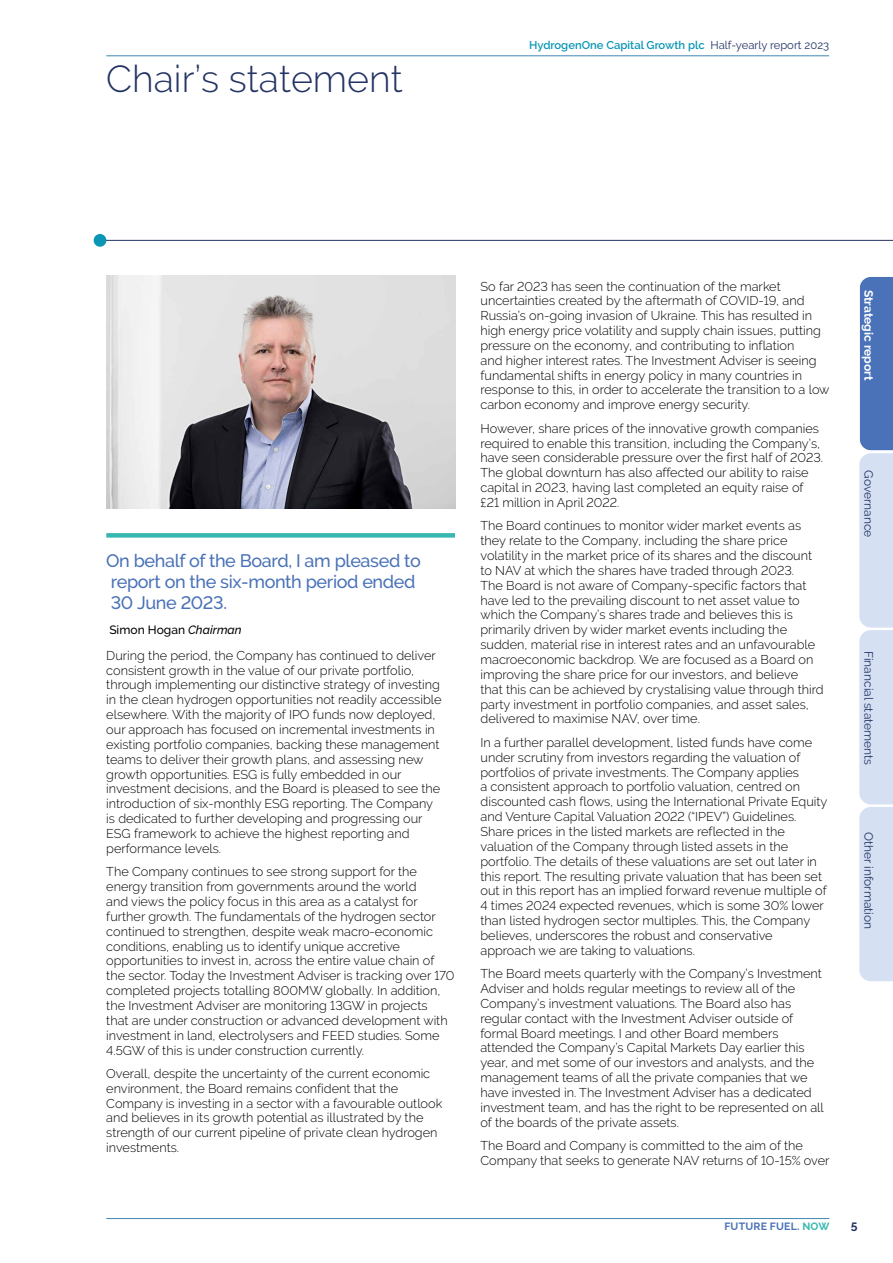
<style>
.page{position:relative;width:893px;height:1263px;background:#fff}
.page>*{position:absolute;margin:0;border:0;box-sizing:border-box;transform-origin:0 0}
.t1{font:300 37.5px "Raleway";color:#233363}
.t2{font:500 18px/21px "Raleway";letter-spacing:-.02em;color:#4a72b8}
.t3{font:300 12.75px/14.9px "Raleway";color:#000}
.t4{font:12px "Raleway";color:#233363}
.t5{font:500 12px "Raleway";color:#000}
.t6{font:700 12px "Raleway";color:#fff}
.t7{font:700 12px "Raleway";color:#233363}
.t8{font:600 11.25px "Raleway";color:#0b96b5}
.t9{font:700 10.5px "Raleway";letter-spacing:.02em;color:#4a72b8}
.s1{font-weight:400;color:#233363}
.s2{font-style:italic}
.s3{color:#37b7af}
</style>
<div class="page">
<hr style="left:106px;top:56px;width:723px;height:1px;background:#4186b2">
<hr style="left:102px;top:240px;width:791px;height:1px;background:#233363">
<div style="left:94px;top:234px;width:12px;height:13px;background:#0b96b5;border-radius:50%"></div>
<svg style="left:859px;top:276px;width:34px;height:705px;background:#b6c7e5"></svg>
<hr style="left:106px;top:1218px;width:723px;height:1px;background:#4186b2">
<div style="left:106px;top:533px;width:349px;height:5px;background:#37b7af"></div>
<img style="left:106px;top:276px;width:349px;height:232px">
<h1 class="t1" style="left:106px;top:56px;width:298px">Chair’s statement</h1>
<p class="t8" style="left:529px;top:38px;width:302px">HydrogenOne Capital Growth plc <span class="s1">Half-yearly report 2023</span></p>
<h2 class="t2" style="left:106px;top:550px;width:316px">On behalf of the Board, I am pleased to report on the six-month period ended<br>30 June 2023.</h2>
<p class="t5" style="left:109px;top:623px;width:134px">Simon Hogan <span class="s2">Chairman</span></p>
<p class="t3" style="left:106px;top:648px;width:337px">During the period, the Company has continued to deliver consistent growth in the value of our private portfolio, through implementing our distinctive strategy of investing in the clean hydrogen opportunities not readily accessible elsewhere. With the majority of IPO funds now deployed, our approach has focused on incremental investments in existing portfolio companies, backing these management teams to deliver their growth plans, and assessing new growth opportunities. ESG is fully embedded in our investment decisions, and the Board is pleased to see the introduction of six-monthly ESG reporting. The Company is dedicated to further developing and progressing our ESG framework to achieve the highest reporting and performance levels.</p>
<p class="t3" style="left:106px;top:864px;width:350px">The Company continues to see strong support for the energy transition from governments around the world<br>and views the policy focus in this area as a catalyst for further growth. The fundamentals of the hydrogen sector continued to strengthen, despite weak macro-economic conditions, enabling us to identify unique accretive opportunities to invest in, across the entire value chain of the sector. Today the Investment Adviser is tracking over 170 completed projects totalling 800MW globally. In addition, the Investment Adviser are monitoring 13GW in projects<br>that are under construction or advanced development with investment in land, electrolysers and FEED studies. Some 4.5GW of this is under construction currently.</p>
<p class="t3" style="left:106px;top:1066px;width:338px">Overall, despite the uncertainty of the current economic environment, the Board remains confident that the Company is investing in a sector with a favourable outlook and believes in its growth potential as illustrated by the strength of our current pipeline of private clean hydrogen investments.</p>
<p class="t3" style="left:480px;top:278px;width:351px">So far 2023 has seen the continuation of the market uncertainties created by the aftermath of COVID-19, and Russia’s on-going invasion of Ukraine. This has resulted in high energy price volatility and supply chain issues, putting pressure on the economy, and contributing to inflation<br>and higher interest rates. The Investment Adviser is seeing fundamental shifts in energy policy in many countries in response to this, in order to accelerate the transition to a low carbon economy and improve energy security.</p>
<p class="t3" style="left:480px;top:421px;width:344px">However, share prices of the innovative growth companies required to enable this transition, including the Company’s, have seen considerable pressure over the first half of 2023.<br>The global downturn has also affected our ability to raise capital in 2023, having last completed an equity raise of £21 million in April 2022.</p>
<p class="t3" style="left:480px;top:518px;width:345px">The Board continues to monitor wider market events as they relate to the Company, including the share price volatility in the market price of its shares and the discount to NAV at which the shares have traded through 2023.<br>The Board is not aware of Company-specific factors that have led to the prevailing discount to net asset value to which the Company’s shares trade and believes this is primarily driven by wider market events including the sudden, material rise in interest rates and an unfavourable macroeconomic backdrop. We are focused as a Board on improving the share price for our investors, and believe<br>that this can be achieved by crystalising value through third party investment in portfolio companies, and asset sales, delivered to maximise NAV, over time.</p>
<p class="t3" style="left:480px;top:735px;width:348px">In a further parallel development, listed funds have come under scrutiny from investors regarding the valuation of portfolios of private investments. The Company applies<br>a consistent approach to portfolio valuation, centred on discounted cash flows, using the International Private Equity and Venture Capital Valuation 2022 (“IPEV”) Guidelines.<br>Share prices in the listed markets are reflected in the valuation of the Company through listed assets in the portfolio. The details of these valuations are set out later in this report. The resulting private valuation that has been set out in this report has an implied forward revenue multiple of 4 times 2024 expected revenues, which is some 30% lower than listed hydrogen sector multiples. This, the Company believes, underscores the robust and conservative approach we are taking to valuations.</p>
<p class="t3" style="left:480px;top:966px;width:345px">The Board meets quarterly with the Company’s Investment Adviser and holds regular meetings to review all of the Company’s investment valuations. The Board also has regular contact with the Investment Adviser outside of formal Board meetings. I and other Board members attended the Company’s Capital Markets Day earlier this year, and met some of our investors and analysts, and the management teams of all the private companies that we have invested in. The Investment Adviser has a dedicated investment team, and has the right to be represented on all of the boards of the private assets.</p>
<p class="t3" style="left:480px;top:1138px;width:350px">The Board and Company is committed to the aim of the<br>Company that seeks to generate NAV returns of 10-15% over</p>
<p class="t6" style="left:875px;top:289px;width:92px;rotate:90deg">Strategic report</p>
<p class="t4" style="left:876px;top:470px;width:69px;rotate:90deg">Governance</p>
<p class="t4" style="left:876px;top:651px;width:116px;rotate:90deg">Financial statements</p>
<p class="t4" style="left:876px;top:832px;width:98px;rotate:90deg">Other information</p>
<p class="t9" style="left:724px;top:1220px;width:107px">FUTURE FUEL. <span class="s3">NOW</span></p>
<p class="t7" style="left:851px;top:1220px;width:8px">5</p>
</div>
